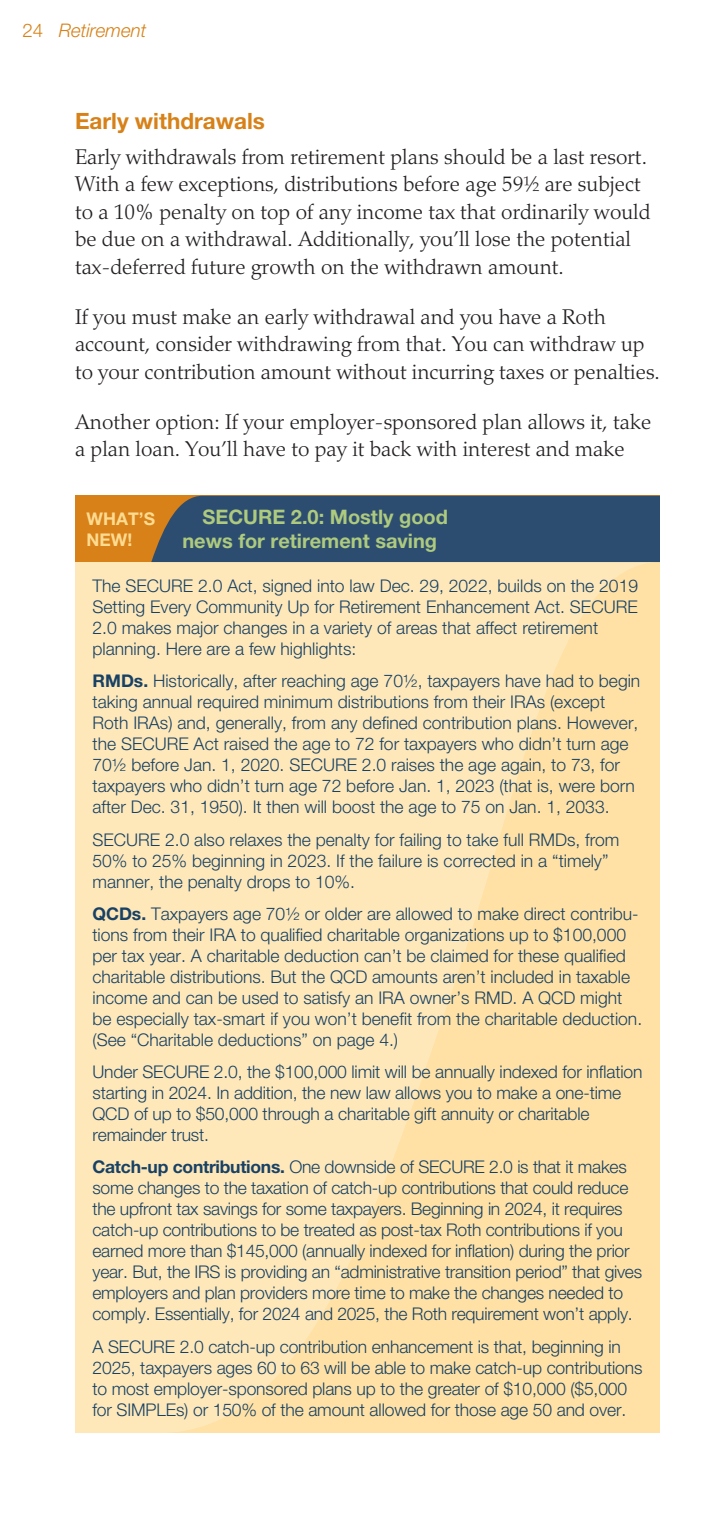
<style>
.page{position:relative;width:720px;height:1530px;background:#fff}
.page>*{position:absolute;margin:0;border:0;box-sizing:border-box;transform-origin:0 0}
.t1{font:700 22.5px "Helvetica Neue LT Std";color:#d78118}
.t2{font:300 21.25px/27.5px "Palatino LT Std";color:#231f20}
.t3{font:700 20px/24px "Helvetica Neue LT Std";color:#adca7e}
.t4{font:italic 300 18.75px "Helvetica Neue LT Std";color:#d78118}
.t5{font:300 17.5px/21px "Helvetica Neue LT Std";color:#184164}
.t6{font:700 17.5px/21px "Helvetica Neue LT Std";color:#fedb90}
.s1{font-style:normal}
.s2{font-weight:700}
</style>
<div class="page">
<svg style="left:75px;top:562px;width:585px;height:871px;background:#fee5b2"></svg>
<div style="left:75px;top:496px;width:585px;height:66px;background:#d78118"></div>
<div style="left:151px;top:496px;width:509px;height:66px;background:#2d4d70"></div>
<p class="t4" style="left:22px;top:19px;width:125px"><span class="s1">24</span> Retirement</p>
<p class="t1" style="left:75px;top:107px;width:191px">Early withdrawals</p>
<p class="t2" style="left:75px;top:143px;width:577px">Early withdrawals from retirement plans should be a last resort.<br>With a few exceptions, distributions before age 591/2 are subject to a 10% penalty on top of any income tax that ordinarily would be due on a withdrawal. Additionally, you’ll lose the potential tax-deferred future growth on the withdrawn amount.</p>
<p class="t2" style="left:75px;top:303px;width:586px">If you must make an early withdrawal and you have a Roth account, consider withdrawing from that. You can withdraw up to your contribution amount without incurring taxes or penalties.</p>
<p class="t2" style="left:75px;top:408px;width:578px">Another option: If your employer-sponsored plan allows it, take a plan loan. You’ll have to pay it back with interest and make</p>
<p class="t6" style="left:87px;top:508px;width:70px">WHAT’S<br>NEW!</p>
<p class="t3" style="left:182px;top:504px;width:267px;text-indent:20px">SECURE 2.0: Mostly good news for retirement saving</p>
<p class="t5" style="left:92px;top:575px;width:547px">The SECURE 2.0 Act, signed into law Dec. 29, 2022, builds on the 2019<br>Setting Every Community Up for Retirement Enhancement Act. SECURE 2.0 makes major changes in a variety of areas that affect retirement planning. Here are a few highlights:</p>
<p class="t5" style="left:92px;top:670px;width:549px"><span class="s2">RMDs.</span> Historically, after reaching age 701/2, taxpayers have had to begin taking annual required minimum distributions from their IRAs (except Roth IRAs) and, generally, from any defined contribution plans. However, the SECURE Act raised the age to 72 for taxpayers who didn’t turn age 701/2 before Jan. 1, 2020. SECURE 2.0 raises the age again, to 73, for taxpayers who didn’t turn age 72 before Jan. 1, 2023 (that is, were born after Dec. 31, 1950). It then will boost the age to 75 on Jan. 1, 2033.</p>
<p class="t5" style="left:92px;top:828px;width:529px">SECURE 2.0 also relaxes the penalty for failing to take full RMDs, from<br>50% to 25% beginning in 2023. If the failure is corrected in a “timely” manner, the penalty drops to 10%.</p>
<p class="t5" style="left:92px;top:903px;width:551px"><span class="s2">QCDs.</span> Taxpayers age 701/2 or older are allowed to make direct contribu&shy;tions from their IRA to qualified charitable organizations up to $100,000 per tax year. A charitable deduction can’t be claimed for these qualified charitable distributions. But the QCD amounts aren’t included in taxable income and can be used to satisfy an IRA owner’s RMD. A QCD might be especially tax-smart if you won’t benefit from the charitable deduction. (See “Charitable deductions” on page 4.)</p>
<p class="t5" style="left:92px;top:1061px;width:551px">Under SECURE 2.0, the $100,000 limit will be annually indexed for inflation starting in 2024. In addition, the new law allows you to make a one-time QCD of up to $50,000 through a charitable gift annuity or charitable remainder trust.</p>
<p class="t5" style="left:92px;top:1156px;width:551px"><span class="s2">Catch-up contributions.</span> One downside of SECURE 2.0 is that it makes some changes to the taxation of catch-up contributions that could reduce the upfront tax savings for some taxpayers. Beginning in 2024, it requires catch-up contributions to be treated as post-tax Roth contributions if you earned more than $145,000 (annually indexed for inflation) during the prior year. But, the IRS is providing an “administrative transition period” that gives employers and plan providers more time to make the changes needed to comply. Essentially, for 2024 and 2025, the Roth requirement won’t apply.</p>
<p class="t5" style="left:92px;top:1335px;width:552px">A SECURE 2.0 catch-up contribution enhancement is that, beginning in 2025, taxpayers ages 60 to 63 will be able to make catch-up contributions to most employer-sponsored plans up to the greater of $10,000 ($5,000 for SIMPLEs) or 150% of the amount allowed for those age 50 and over.</p>
</div>
